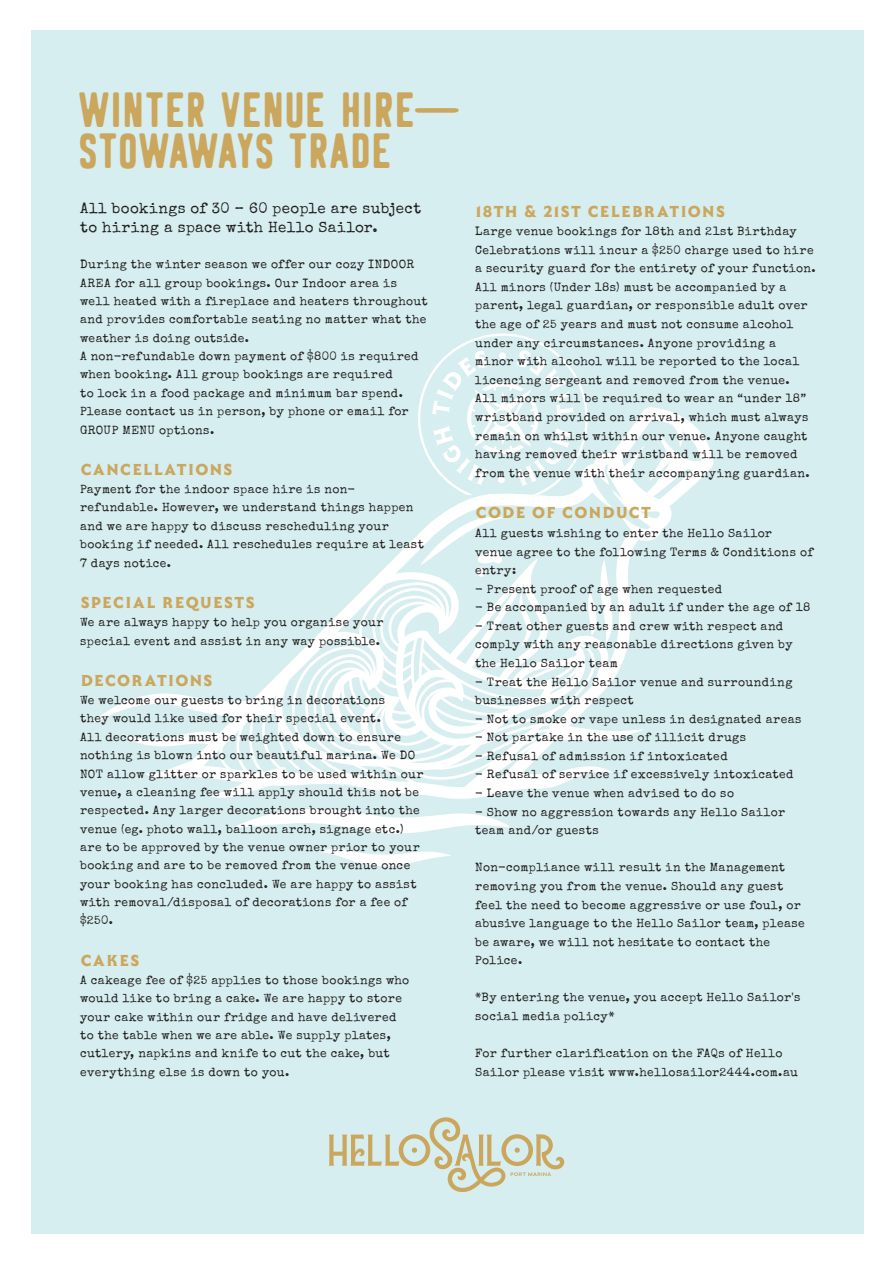
<style>
.page{position:relative;width:893px;height:1263px;background:#fff}
.page>*{position:absolute;margin:0;border:0;box-sizing:border-box;transform-origin:0 0}
.t1{font:48.15px "Logbond";letter-spacing:.02em;color:#cba65d}
.t2{font:16.5px "Lumiere One";letter-spacing:.005em;color:#cba65d}
.t3{font:15px/18.3px "Special Elite";letter-spacing:.03em;color:#231f20}
.t4{font:12px/18.3px "Special Elite";letter-spacing:.035em;color:#231f20}
</style>
<div class="page">
<div style="left:31px;top:30px;width:832px;height:1203px;background:#d6eeef"></div>
<svg style="left:236px;top:809px;width:273px;height:25px"></svg>
<svg style="left:319px;top:849px;width:132px;height:17px"></svg>
<svg style="left:93px;top:333px;width:621px;height:445px"></svg>
<svg style="left:176px;top:452px;width:496px;height:347px"></svg>
<svg style="left:329px;top:1117px;width:235px;height:75px"></svg>
<p class="t1" style="left:79px;top:87px;width:382px">WINTER VENUE HIRE—</p>
<p class="t1" style="left:79px;top:128px;width:314px">STOWAWAYS TRADE</p>
<p class="t3" style="left:80px;top:199px;width:343px">All bookings of 30 – 60 people are subject to hiring a space with Hello Sailor.</p>
<p class="t4" style="left:80px;top:255px;width:349px">During the winter season we offer our cozy INDOOR AREA for all group bookings. Our Indoor area is well heated with a fireplace and heaters throughout and provides comfortable seating no matter what the weather is doing outside.</p>
<p class="t4" style="left:80px;top:347px;width:340px">A non-refundable down payment of $800 is required when booking. All group bookings are required<br>to lock in a food package and minimum bar spend.<br>Please contact us in person, by phone or email for GROUP MENU options.</p>
<p class="t2" style="left:80px;top:459px;width:155px">CANCELLATIONS</p>
<p class="t4" style="left:80px;top:480px;width:345px">Payment for the indoor space hire is non&shy;refundable. However, we understand things happen and we are happy to discuss rescheduling your booking if needed. All reschedules require at least 7 days notice.</p>
<p class="t2" style="left:80px;top:592px;width:177px">SPECIAL REQUESTS</p>
<p class="t4" style="left:80px;top:613px;width:305px">We are always happy to help you organise your special event and assist in any way possible.</p>
<p class="t2" style="left:80px;top:670px;width:135px">DECORATIONS</p>
<p class="t4" style="left:80px;top:691px;width:345px">We welcome our guests to bring in decorations<br>they would like used for their special event.<br>All decorations must be weighted down to ensure nothing is blown into our beautiful marina. We DO NOT allow glitter or sparkles to be used within our venue, a cleaning fee will apply should this not be respected. Any larger decorations brought into the venue (eg. photo wall, balloon arch, signage etc.) are to be approved by the venue owner prior to your booking and are to be removed from the venue once your booking has concluded. We are happy to assist with removal/disposal of decorations for a fee of $250.</p>
<p class="t2" style="left:80px;top:950px;width:62px">CAKES</p>
<p class="t4" style="left:80px;top:971px;width:331px">A cakeage fee of $25 applies to those bookings who would like to bring a cake. We are happy to store your cake within our fridge and have delivered to the table when we are able. We supply plates, cutlery, napkins and knife to cut the cake, but everything else is down to you.</p>
<p class="t2" style="left:475px;top:201px;width:252px">18TH &amp; 21ST CELEBRATIONS</p>
<p class="t4" style="left:475px;top:222px;width:342px">Large venue bookings for 18th and 21st Birthday<br>Celebrations will incur a $250 charge used to hire a security guard for the entirety of your function.</p>
<p class="t4" style="left:475px;top:278px;width:334px">All minors (Under 18s) must be accompanied by a parent, legal guardian, or responsible adult over the age of 25 years and must not consume alcohol under any circumstances. Anyone providing a minor with alcohol will be reported to the local licencing sergeant and removed from the venue.</p>
<p class="t4" style="left:475px;top:389px;width:336px">All minors will be required to wear an “under 18” wristband provided on arrival, which must always remain on whilst within our venue. Anyone caught having removed their wristband will be removed from the venue with their accompanying guardian.</p>
<p class="t2" style="left:475px;top:503px;width:178px">CODE OF CONDUCT</p>
<p class="t4" style="left:475px;top:524px;width:339px">All guests wishing to enter the Hello Sailor<br>venue agree to the following Terms &amp; Conditions of entry:</p>
<p class="t4" style="left:475px;top:580px;width:248px">- Present proof of age when requested</p>
<p class="t4" style="left:475px;top:598px;width:337px">- Be accompanied by an adult if under the age of 18</p>
<p class="t4" style="left:475px;top:617px;width:319px">- Treat other guests and crew with respect and comply with any reasonable directions given by the Hello Sailor team</p>
<p class="t4" style="left:475px;top:672px;width:319px">- Treat the Hello Sailor venue and surrounding businesses with respect</p>
<p class="t4" style="left:475px;top:710px;width:328px">- Not to smoke or vape unless in designated areas</p>
<p class="t4" style="left:475px;top:728px;width:272px">- Not partake in the use of illicit drugs</p>
<p class="t4" style="left:475px;top:747px;width:254px">- Refusal of admission if intoxicated</p>
<p class="t4" style="left:475px;top:765px;width:320px">- Refusal of service if excessively intoxicated</p>
<p class="t4" style="left:475px;top:784px;width:260px">- Leave the venue when advised to do so</p>
<p class="t4" style="left:475px;top:802px;width:311px">- Show no aggression towards any Hello Sailor team and/or guests</p>
<p class="t4" style="left:475px;top:858px;width:331px">Non-compliance will result in the Management removing you from the venue. Should any guest feel the need to become aggressive or use foul, or abusive language to the Hello Sailor team, please be aware, we will not hesitate to contact the Police.</p>
<p class="t4" style="left:475px;top:988px;width:327px">*By entering the venue, you accept Hello Sailor's social media policy*</p>
<p class="t4" style="left:475px;top:1044px;width:324px">For further clarification on the FAQs of Hello<br>Sailor please visit www.hellosailor2444.com.au</p>
</div>
